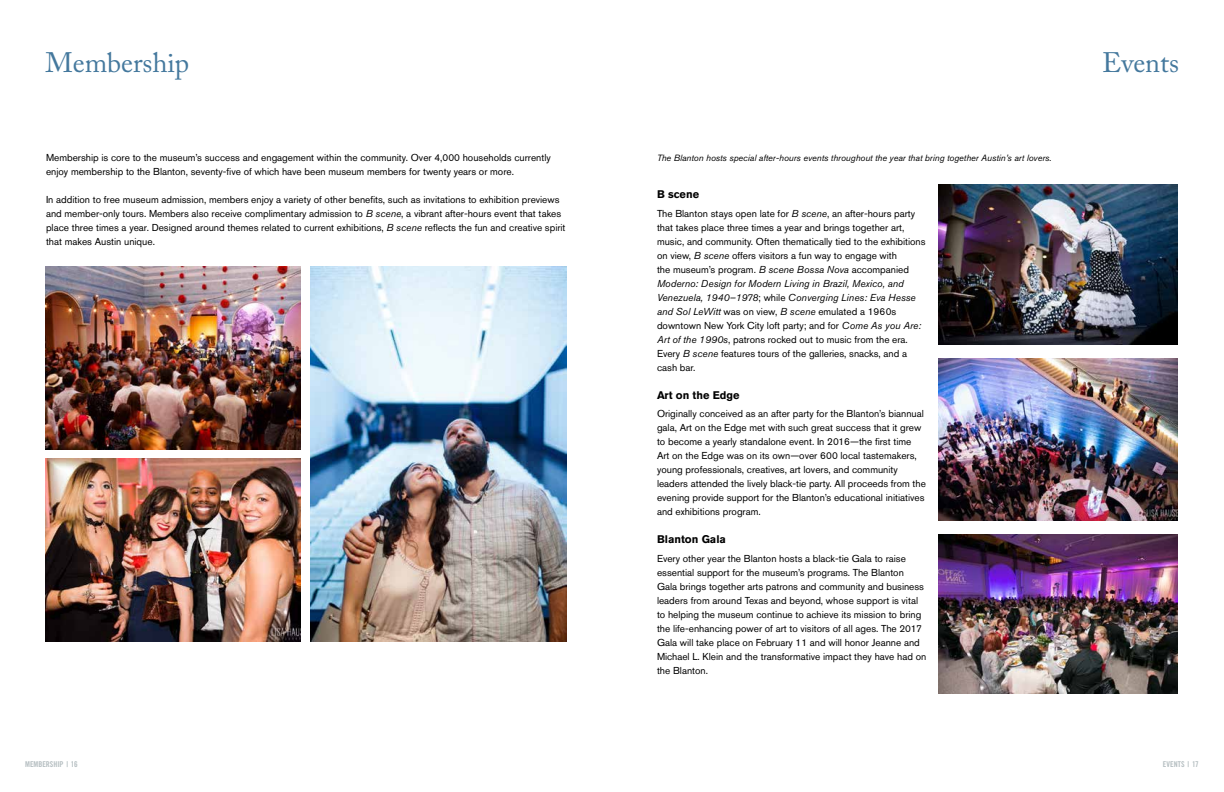
<style>
.page{position:relative;width:1224px;height:792px;background:#fff}
.page>*{position:absolute;margin:0;border:0;box-sizing:border-box;transform-origin:0 0}
.t1{font:28px "Adobe Caslon Pro";color:#44789d}
.t2{font:700 11px "Akzidenz Grotesk Std";color:#000}
.t3{font:10px/14px "Akzidenz Grotesk Std";color:#000}
.t4{font:italic 9px "Akzidenz Grotesk Std";color:#000}
.t5{font:8px "Trade Gothic Bold Cond Twenty";color:#b5bec1}
.s1{font-style:italic}
</style>
<div class="page">
<img style="left:939px;top:185px;width:239px;height:159px">
<img style="left:939px;top:358px;width:239px;height:163px">
<img style="left:939px;top:535px;width:239px;height:158px">
<img style="left:310px;top:266px;width:257px;height:375px">
<img style="left:45px;top:266px;width:255px;height:183px">
<img style="left:45px;top:459px;width:255px;height:182px">
<h1 class="t1" style="left:45px;top:46px;width:145px">Membership</h1>
<h1 class="t1" style="left:1102px;top:46px;width:78px">Events</h1>
<p class="t3" style="left:46px;top:150px;width:506px">Membership is core to the museum’s success and engagement within the community. Over 4,000 households currently enjoy membership to the Blanton, seventy-five of which have been museum members for twenty years or more.</p>
<p class="t3" style="left:46px;top:192px;width:521px">In addition to free museum admission, members enjoy a variety of other benefits, such as invitations to exhibition previews and member-only tours. Members also receive complimentary admission to <span class="s1">B scene</span>, a vibrant after-hours event that takes place three times a year. Designed around themes related to current exhibitions, <span class="s1">B scene</span> reflects the fun and creative spirit that makes Austin unique.</p>
<p class="t4" style="left:657px;top:153px;width:396px">The Blanton hosts special after-hours events throughout the year that bring together Austin’s art lovers.</p>
<p class="t2" style="left:657px;top:188px;width:44px">B scene</p>
<p class="t3" style="left:657px;top:206px;width:270px">The Blanton stays open late for <span class="s1">B scene</span>, an after-hours party that takes place three times a year and brings together art, music, and community. Often thematically tied to the exhibitions on view, <span class="s1">B scene</span> offers visitors a fun way to engage with<br>the museum’s program. <span class="s1">B scene Bossa Nova</span> accompanied <span class="s1">Moderno: Design for Modern Living in Brazil, Mexico, and Venezuela, 1940–1978</span>; while <span class="s1">Converging Lines: Eva Hesse and Sol LeWitt</span> was on view, <span class="s1">B scene</span> emulated a 1960s downtown New York City loft party; and for <span class="s1">Come As you Are:<br>Art of the 1990s</span>, patrons rocked out to music from the era.<br>Every <span class="s1">B scene</span> features tours of the galleries, snacks, and a cash bar.</p>
<p class="t2" style="left:657px;top:389px;width:84px">Art on the Edge</p>
<p class="t3" style="left:657px;top:407px;width:270px">Originally conceived as an after party for the Blanton’s biannual gala, Art on the Edge met with such great success that it grew to become a yearly standalone event. In 2016—the first time Art on the Edge was on its own—over 600 local tastemakers, young professionals, creatives, art lovers, and community leaders attended the lively black-tie party. All proceeds from the evening provide support for the Blanton’s educational initiatives and exhibitions program.</p>
<p class="t2" style="left:657px;top:533px;width:70px">Blanton Gala</p>
<p class="t3" style="left:657px;top:551px;width:271px">Every other year the Blanton hosts a black-tie Gala to raise essential support for the museum’s programs. The Blanton Gala brings together arts patrons and community and business leaders from around Texas and beyond, whose support is vital to helping the museum continue to achieve its mission to bring the life-enhancing power of art to visitors of all ages. The 2017<br>Gala will take place on February 11 and will honor Jeanne and Michael L. Klein and the transformative impact they have had on the Blanton.</p>
<p class="t5" style="left:25px;top:759px;width:54px">MEMBERSHIP | 16</p>
<p class="t5" style="left:1163px;top:759px;width:37px">EVENTS | 17</p>
</div>
